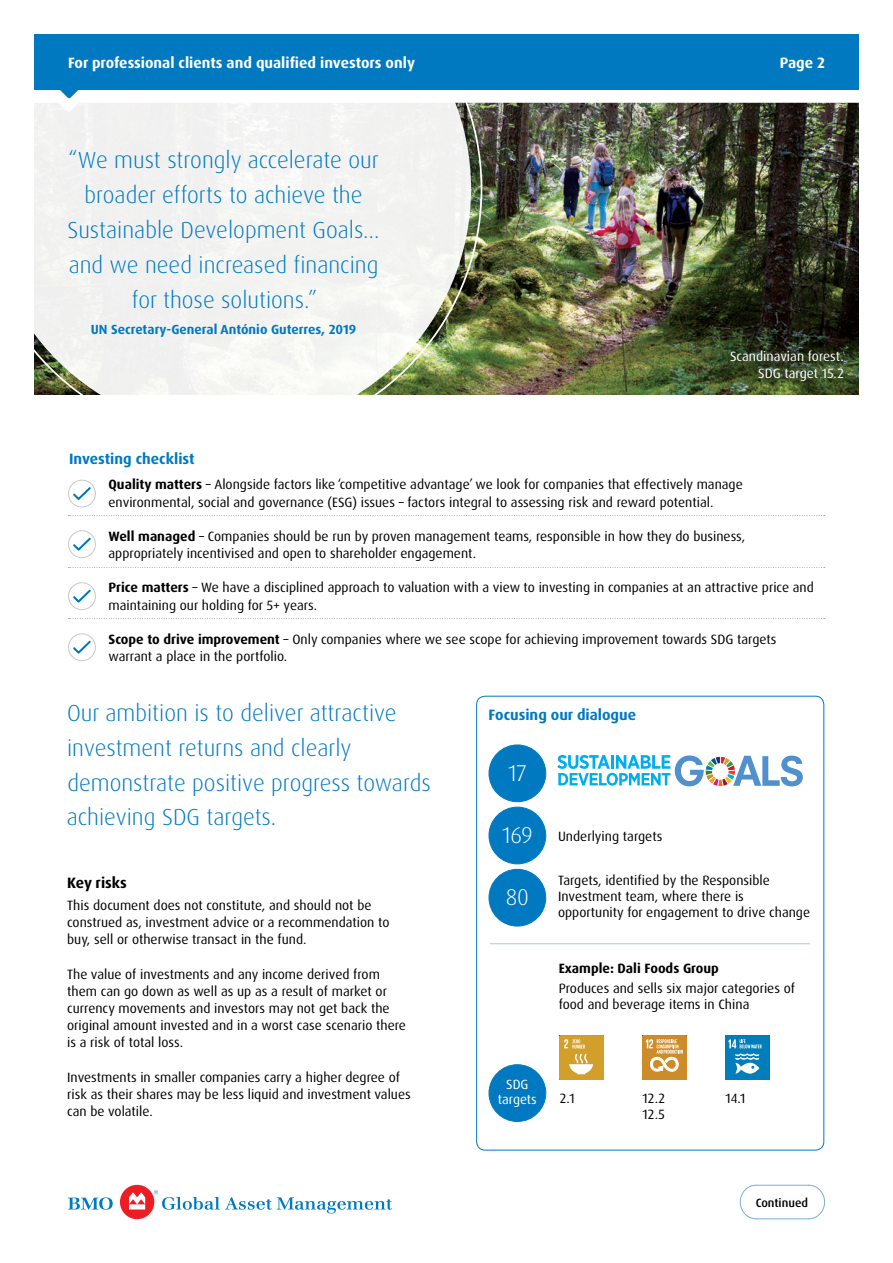
<style>
.page{position:relative;width:893px;height:1263px;background:#fff}
.page>*{position:absolute;margin:0;border:0;box-sizing:border-box;transform-origin:0 0}
.t1{font:300 23.25px/34.8px "Dax Pro";color:#0079c1;text-align:center}
.t2{font:300 22.8px "Dax Pro";color:#fff}
.t3{font:700 15px "Dax Pro";color:#fff}
.t4{font:700 15px "Dax Pro";color:#0079c1}
.t5{font:700 15px "Dax Pro";color:#000}
.t6{font:13.5px/17.1px "Dax Pro";color:#000}
.t7{font:13.5px/17.1px "Dax Pro";color:#fff;text-align:right}
.t8{font:700 13.5px "Dax Pro";color:#000}
.t9{font:13.35px/14.9px "Dax Pro";color:#fff;text-align:center}
.t10{font:700 13.2px "Dax Pro";color:#0079c1}
.t11{font:500 12px "Dax Pro";color:#000}
.s1{font-weight:700}
.s2{font-weight:300;font-size:22.8px;color:#fff}
</style>
<div class="page">
<img style="left:482px;top:112px;width:377px;height:283px">
<img style="left:471px;top:112px;width:11px;height:283px">
<svg style="left:34px;top:112px;width:437px;height:283px;fill:#f2f2f1"></svg>
<div style="left:34px;top:34px;width:825px;height:56px;background:#0079c1"></div>
<svg style="left:34px;top:90px;width:825px;height:22px"></svg>
<svg style="left:68px;top:1197px;width:45px;height:13px"></svg>
<div style="left:120px;top:1185px;width:34px;height:34px;background:#ed1d24;border-radius:50%"></div>
<svg style="left:129px;top:1192px;width:16px;height:17px"></svg>
<svg style="left:154px;top:1190px;width:238px;height:23px"></svg>
<svg style="left:739px;top:1184px;width:86px;height:35px"></svg>
<div style="left:68px;top:480px;width:28px;height:27px;border:1px solid #c7c8ca;border-radius:50%"></div>
<svg style="left:73px;top:487px;width:18px;height:13px"></svg>
<div style="left:68px;top:530px;width:28px;height:28px;border:1px solid #c7c8ca;border-radius:50%"></div>
<svg style="left:73px;top:538px;width:18px;height:13px"></svg>
<div style="left:68px;top:582px;width:28px;height:28px;border:1px solid #c7c8ca;border-radius:50%"></div>
<svg style="left:73px;top:590px;width:18px;height:13px"></svg>
<div style="left:68px;top:633px;width:28px;height:28px;border:1px solid #c7c8ca;border-radius:50%"></div>
<svg style="left:73px;top:641px;width:18px;height:13px"></svg>
<svg style="left:68px;top:515px;width:757px;height:1px"></svg>
<svg style="left:68px;top:567px;width:757px;height:1px"></svg>
<svg style="left:68px;top:618px;width:757px;height:1px"></svg>
<hr style="left:490px;top:943px;width:320px;height:1px;background:#adc8e9">
<svg style="left:557px;top:755px;width:246px;height:31px"></svg>
<div style="left:489px;top:745px;width:57px;height:57px;background:#0079c1;border-radius:50%"></div>
<div style="left:489px;top:744px;width:57px;height:58px;border:1px solid #0079c1;border-radius:50%"></div>
<div style="left:489px;top:807px;width:57px;height:57px;background:#0079c1;border-radius:50%"></div>
<div style="left:489px;top:807px;width:57px;height:57px;border:1px solid #0079c1;border-radius:50%"></div>
<div style="left:489px;top:869px;width:57px;height:57px;background:#0079c1;border-radius:50%"></div>
<div style="left:489px;top:869px;width:57px;height:57px;border:1px solid #0079c1;border-radius:50%"></div>
<div style="left:560px;top:1036px;width:44px;height:44px;background:#d19f2a"></div>
<svg style="left:569px;top:1054px;width:24px;height:20px"></svg>
<svg style="left:564px;top:1039px;width:21px;height:9px"></svg>
<div style="left:642px;top:1036px;width:45px;height:44px;background:#cd8b2a"></div>
<svg style="left:642px;top:1036px;width:41px;height:36px"></svg>
<div style="left:725px;top:1036px;width:44px;height:44px;background:#007dbb"></div>
<svg style="left:728px;top:1039px;width:34px;height:34px"></svg>
<div style="left:489px;top:1065px;width:57px;height:56px;background:#0079c1;border-radius:50%"></div>
<div style="left:489px;top:1064px;width:57px;height:58px;border:1px solid #0079c1;border-radius:50%"></div>
<p class="t3" style="left:68px;top:53px;width:348px">For professional clients and qualified investors only</p>
<p class="t3" style="left:780px;top:53px;width:47px">Page 2</p>
<h1 class="t1" style="left:67px;top:143px;width:314px">“We must strongly accelerate our broader efforts to achieve the<br>Sustainable Development Goals… and we need increased financing for those solutions.”</h1>
<p class="t10" style="left:91px;top:321px;width:267px">UN Secretary-General António Guterres, 2019</p>
<p class="t4" style="left:69px;top:449px;width:127px">Investing checklist</p>
<p class="t7" style="left:730px;top:347px;width:115px">Scandinavian forest.<br>SDG target 15.2</p>
<p class="t6" style="left:109px;top:476px;width:636px"><span class="s1">Quality matters</span> – Alongside factors like ‘competitive advantage’ we look for companies that effectively manage environmental, social and governance (ESG) issues – factors integral to assessing risk and reward potential.</p>
<p class="t6" style="left:109px;top:528px;width:638px"><span class="s1">Well managed</span> – Companies should be run by proven management teams, responsible in how they do business, appropriately incentivised and open to shareholder engagement.</p>
<p class="t6" style="left:109px;top:579px;width:707px"><span class="s1">Price matters</span> – We have a disciplined approach to valuation with a view to investing in companies at an attractive price and maintaining our holding for 5+ years.</p>
<p class="t6" style="left:109px;top:631px;width:669px"><span class="s1">Scope to drive improvement</span> – Only companies where we see scope for achieving improvement towards SDG targets warrant a place in the portfolio.</p>
<h1 class="t1" style="left:67px;top:696px;width:366px;text-align:left">Our ambition is to deliver attractive investment returns and clearly demonstrate positive progress towards achieving SDG targets.</h1>
<p class="t4" style="left:489px;top:705px;width:149px">Focusing our dialogue</p>
<h2 class="t2" style="left:508px;top:758px;width:20px">17</h2>
<p class="t6" style="left:502px;top:828px;width:162px"><span class="s2">169</span> Underlying targets</p>
<p class="t6" style="left:558px;top:872px;width:254px;line-height:16.2px">Targets, identified by the Responsible<br>Investment team, where there is opportunity for engagement to drive change</p>
<p class="t5" style="left:67px;top:872px;width:61px">Key risks</p>
<p class="t6" style="left:67px;top:897px;width:324px">This document does not constitute, and should not be construed as, investment advice or a recommendation to buy, sell or otherwise transact in the fund.</p>
<p class="t6" style="left:67px;top:965px;width:340px">The value of investments and any income derived from them can go down as well as up as a result of market or currency movements and investors may not get back the original amount invested and in a worst case scenario there is a risk of total loss.</p>
<p class="t6" style="left:67px;top:1069px;width:345px">Investments in smaller companies carry a higher degree of risk as their shares may be less liquid and investment values can be volatile.</p>
<h2 class="t2" style="left:506px;top:883px;width:25px">80</h2>
<p class="t8" style="left:559px;top:959px;width:162px">Example: Dali Foods Group</p>
<p class="t6" style="left:559px;top:980px;width:238px;line-height:16.2px">Produces and sells six major categories of food and beverage items in China</p>
<p class="t9" style="left:498px;top:1077px;width:40px">SDG targets</p>
<p class="t6" style="left:560px;top:1090px;width:17px">2.1</p>
<p class="t6" style="left:642px;top:1090px;width:24px;line-height:16.2px">12.2<br>12.5</p>
<p class="t6" style="left:725px;top:1090px;width:22px">14.1</p>
<p class="t11" style="left:756px;top:1195px;width:54px">Continued</p>
</div>
